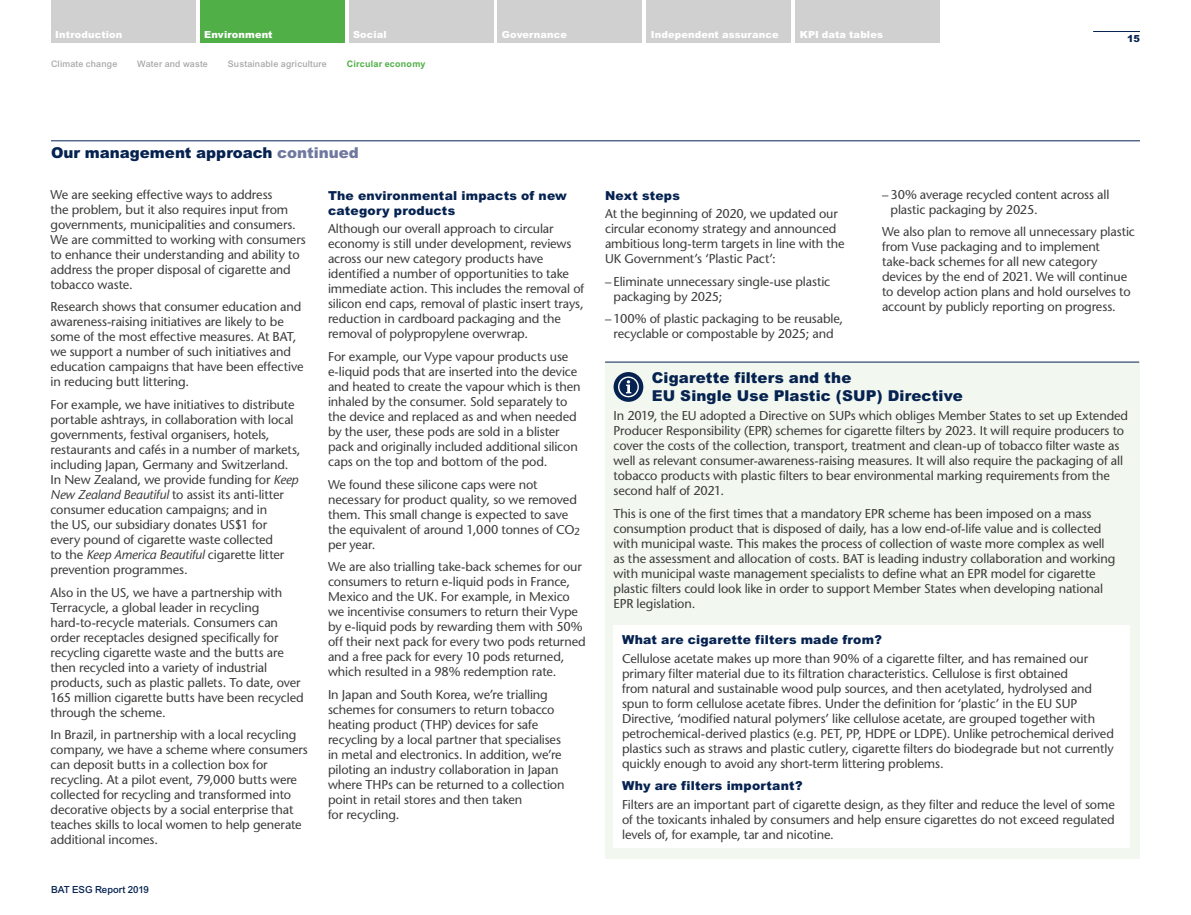
<style>
.page{position:relative;width:1191px;height:915px;background:#fff}
.page>*{position:absolute;margin:0;border:0;box-sizing:border-box;transform-origin:0 0}
.Heading_level_-_H3{font:900 15px/18.8px "Arial";letter-spacing:.005em;color:#052250}
.Bodycopy_8_5_10pt{font:500 12.75px/15px "Stone Sans Std";letter-spacing:-.01em;color:#3c3c3b}
.Heading_level_-_H4{font:900 12.3px/15px "Arial";letter-spacing:.015em;color:#052250}
.t1{font:900 9.75px "Arial";letter-spacing:.015em;color:#fff}
.t2{font:500 9.75px "Arial";letter-spacing:-.005em;color:#052250}
.t3{font:900 9.75px "Arial";color:#052250}
.Sub_nav{font:500 9px "Arial";letter-spacing:.02em;color:#a8a8a7}
.Sub_nav-2{font:700 9px "Arial";letter-spacing:.025em;color:#50af47}
.s1{color:#6f789f}
.s2{font-style:italic}
</style>
<div class="page">
<hr style="left:51px;top:140px;width:1089px;height:1px;background:#052250">
<div style="left:605px;top:361px;width:534px;height:496px;background:#f2f7ef"></div>
<hr style="left:605px;top:361px;width:534px;height:1px;background:#052250">
<div style="left:613px;top:372px;width:30px;height:29px;background:#052250;border-radius:50%"></div>
<svg style="left:618px;top:376px;width:21px;height:21px"></svg>
<div style="left:613px;top:625px;width:517px;height:222px;background:#fff"></div>
<hr style="left:1093px;top:31px;width:47px;height:1px;background:#052250">
<div style="left:51px;top:0;width:145px;height:42px;background:#d0d0d0"></div>
<div style="left:200px;top:0;width:144px;height:42px;background:#50af47"></div>
<div style="left:349px;top:0;width:144px;height:42px;background:#d0d0d0"></div>
<div style="left:497px;top:0;width:145px;height:42px;background:#d0d0d0"></div>
<div style="left:646px;top:0;width:145px;height:42px;background:#d0d0d0"></div>
<div style="left:795px;top:0;width:145px;height:42px;background:#d0d0d0"></div>
<p class="t1" style="left:55px;top:29px;width:69px">Introduction</p>
<p class="t1" style="left:204px;top:29px;width:70px">Environment</p>
<p class="t1" style="left:353px;top:29px;width:35px">Social</p>
<p class="t1" style="left:502px;top:29px;width:67px">Governance</p>
<p class="t1" style="left:651px;top:29px;width:129px">Independent assurance</p>
<p class="t1" style="left:799px;top:29px;width:85px">KPI data tables</p>
<p class="Sub_nav" style="left:51px;top:58px;width:68px">Climate change</p>
<p class="Sub_nav" style="left:137px;top:58px;width:72px">Water and waste</p>
<p class="Sub_nav" style="left:228px;top:58px;width:101px">Sustainable agriculture</p>
<p class="Sub_nav-2" style="left:347px;top:58px;width:80px">Circular economy</p>
<p class="t3" style="left:1127px;top:33px;width:14px">15</p>
<p class="Heading_level_-_H3" style="left:51px;top:143px;width:309px">Our management approach <span class="s1">continued</span></p>
<p class="Bodycopy_8_5_10pt" style="left:50px;top:187px;width:257px">We are seeking effective ways to address<br>the problem, but it also requires input from governments, municipalities and consumers.<br>We are committed to working with consumers to enhance their understanding and ability to address the proper disposal of cigarette and tobacco waste.</p>
<p class="Bodycopy_8_5_10pt" style="left:50px;top:299px;width:254px">Research shows that consumer education and awareness-raising initiatives are likely to be some of the most effective measures. At BAT, we support a number of such initiatives and education campaigns that have been effective in reducing butt littering.</p>
<p class="Bodycopy_8_5_10pt" style="left:50px;top:397px;width:251px">For example, we have initiatives to distribute portable ashtrays, in collaboration with local governments, festival organisers, hotels, restaurants and cafés in a number of markets, including Japan, Germany and Switzerland.<br>In New Zealand, we provide funding for <span class="s2">Keep New Zealand Beautiful</span> to assist its anti-litter consumer education campaigns; and in<br>the US, our subsidiary donates US$1 for<br>every pound of cigarette waste collected<br>to the <span class="s2">Keep America Beautiful</span> cigarette litter prevention programmes.</p>
<p class="Bodycopy_8_5_10pt" style="left:50px;top:584px;width:255px">Also in the US, we have a partnership with Terracycle, a global leader in recycling hard-to-recycle materials. Consumers can order receptacles designed specifically for recycling cigarette waste and the butts are then recycled into a variety of industrial products, such as plastic pallets. To date, over 165 million cigarette butts have been recycled through the scheme.</p>
<p class="Bodycopy_8_5_10pt" style="left:50px;top:727px;width:259px">In Brazil, in partnership with a local recycling company, we have a scheme where consumers can deposit butts in a collection box for recycling. At a pilot event, 79,000 butts were collected for recycling and transformed into decorative objects by a social enterprise that teaches skills to local women to help generate additional incomes.</p>
<p class="Heading_level_-_H4" style="left:328px;top:187px;width:240px">The environmental impacts of new category products</p>
<p class="Bodycopy_8_5_10pt" style="left:328px;top:221px;width:258px">Although our overall approach to circular economy is still under development, reviews across our new category products have identified a number of opportunities to take immediate action. This includes the removal of silicon end caps, removal of plastic insert trays, reduction in cardboard packaging and the removal of polypropylene overwrap.</p>
<p class="Bodycopy_8_5_10pt" style="left:328px;top:349px;width:254px">For example, our Vype vapour products use e-liquid pods that are inserted into the device and heated to create the vapour which is then inhaled by the consumer. Sold separately to the device and replaced as and when needed by the user, these pods are sold in a blister pack and originally included additional silicon caps on the top and bottom of the pod.</p>
<p class="Bodycopy_8_5_10pt" style="left:328px;top:476px;width:253px">We found these silicone caps were not necessary for product quality, so we removed them. This small change is expected to save the equivalent of around 1,000 tonnes of CO<sub>2 </sub>per year.</p>
<p class="Bodycopy_8_5_10pt" style="left:328px;top:559px;width:259px">We are also trialling take-back schemes for our consumers to return e-liquid pods in France, Mexico and the UK. For example, in Mexico we incentivise consumers to return their Vype by e-liquid pods by rewarding them with 50% off their next pack for every two pods returned and a free pack for every 10 pods returned, which resulted in a 98% redemption rate.</p>
<p class="Bodycopy_8_5_10pt" style="left:328px;top:686px;width:238px">In Japan and South Korea, we’re trialling schemes for consumers to return tobacco heating product (THP) devices for safe recycling by a local partner that specialises in metal and electronics. In addition, we’re piloting an industry collaboration in Japan where THPs can be returned to a collection point in retail stores and then taken<br>for recycling.</p>
<p class="t2" style="left:51px;top:883px;width:99px">BAT ESG Report 2019</p>
<p class="Heading_level_-_H4" style="left:605px;top:187px;width:76px">Next steps</p>
<p class="Bodycopy_8_5_10pt" style="left:605px;top:206px;width:241px">At the beginning of 2020, we updated our circular economy strategy and announced ambitious long-term targets in line with the UK Government’s ‘Plastic Pact’:</p>
<p class="Bodycopy_8_5_10pt" style="left:613px;top:274px;width:218px;text-indent:-9px">– Eliminate unnecessary single-use plastic packaging by 2025;</p>
<p class="Bodycopy_8_5_10pt" style="left:605px;top:311px;width:240px;text-align:center">– 100% of plastic packaging to be reusable, recyclable or compostable by 2025; and</p>
<p class="Bodycopy_8_5_10pt" style="left:890px;top:187px;width:220px;text-indent:-9px">– 30% average recycled content across all plastic packaging by 2025.</p>
<p class="Bodycopy_8_5_10pt" style="left:882px;top:224px;width:254px">We also plan to remove all unnecessary plastic from Vuse packaging and to implement take-back schemes for all new category devices by the end of 2021. We will continue to develop action plans and hold ourselves to account by publicly reporting on progress.</p>
<p class="Heading_level_-_H3" style="left:652px;top:367px;width:312px">Cigarette filters and the<br>EU Single Use Plastic (SUP) Directive</p>
<p class="Bodycopy_8_5_10pt" style="left:613px;top:408px;width:516px">In 2019, the EU adopted a Directive on SUPs which obliges Member States to set up Extended Producer Responsibility (EPR) schemes for cigarette filters by 2023. It will require producers to cover the costs of the collection, transport, treatment and clean-up of tobacco filter waste as well as relevant consumer-awareness-raising measures. It will also require the packaging of all tobacco products with plastic filters to bear environmental marking requirements from the second half of 2021.</p>
<p class="Bodycopy_8_5_10pt" style="left:613px;top:505px;width:503px">This is one of the first times that a mandatory EPR scheme has been imposed on a mass consumption product that is disposed of daily, has a low end-of-life value and is collected with municipal waste. This makes the process of collection of waste more complex as well as the assessment and allocation of costs. BAT is leading industry collaboration and working with municipal waste management specialists to define what an EPR model for cigarette plastic filters could look like in order to support Member States when developing national EPR legislation.</p>
<p class="Heading_level_-_H4" style="left:622px;top:631px;width:261px">What are cigarette filters made from?</p>
<p class="Bodycopy_8_5_10pt" style="left:622px;top:650px;width:493px">Cellulose acetate makes up more than 90% of a cigarette filter, and has remained our primary filter material due to its filtration characteristics. Cellulose is first obtained<br>from natural and sustainable wood pulp sources, and then acetylated, hydrolysed and spun to form cellulose acetate fibres. Under the definition for ‘plastic’ in the EU SUP Directive, ‘modified natural polymers’ like cellulose acetate, are grouped together with petrochemical-derived plastics (e.g. PET, PP, HDPE or LDPE). Unlike petrochemical derived plastics such as straws and plastic cutlery, cigarette filters do biodegrade but not currently quickly enough to avoid any short-term littering problems.</p>
<p class="Heading_level_-_H4" style="left:622px;top:777px;width:182px">Why are filters important?</p>
<p class="Bodycopy_8_5_10pt" style="left:622px;top:796px;width:494px;text-align:justify">Filters are an important part of cigarette design, as they filter and reduce the level of some of the toxicants inhaled by consumers and help ensure cigarettes do not exceed regulated levels of, for example, tar and nicotine.</p>
</div>
